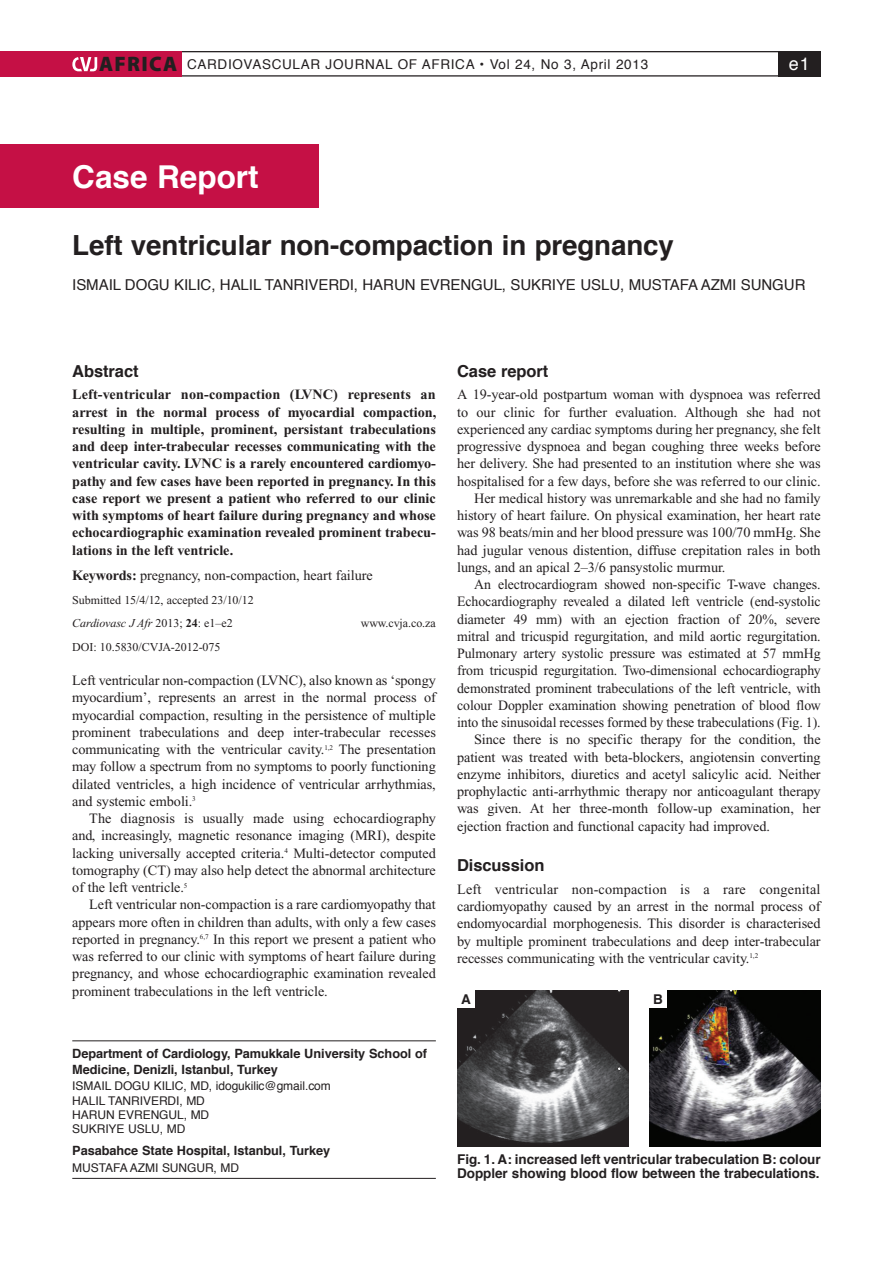
<style>
.page{position:relative;width:893px;height:1263px;background:#fff}
.page>*{position:absolute;margin:0;border:0;box-sizing:border-box;transform-origin:0 0}
.t1{font:700 31.5px "Helvetica";color:#fff}
.t2{font:700 27.75px "Helvetica";letter-spacing:-.005em;color:#231f20}
.t3{font:18px "Helvetica";color:#fff}
.t4{font:700 16.5px "Helvetica";letter-spacing:-.005em;color:#231f20}
.t5{font:15px "Helvetica";letter-spacing:-.005em;color:#231f20}
.t6{font:14.25px/17.2px "Times New Roman";letter-spacing:-.005em;color:#231f20;text-align:justify}
.t7{font:700 14.25px/17.2px "Times New Roman";letter-spacing:-.005em;color:#231f20;text-align:justify}
.t8{font:700 13.5px/13.5px "Helvetica";letter-spacing:-.005em;color:#231f20}
.t9{font:13.5px "Helvetica";letter-spacing:.05em;color:#231f20}
.t10{font:700 12.75px/15.8px "Helvetica";letter-spacing:-.005em;color:#231f20}
.t11{font:12px/14.2px "Helvetica";letter-spacing:-.005em;color:#231f20}
.t12{font:12px/23.5px "Times New Roman";letter-spacing:-.005em;color:#231f20}
.s1{font-family:"Myriad Pro";font-weight:900;font-size:21px}
.s2{font-weight:700}
.s3{font-style:italic}
</style>
<div class="page">
<div style="left:778px;top:51px;width:43px;height:26px;background:#231f20"></div>
<hr style="left:0;top:51px;width:821px;height:1px;background:#231f20">
<hr style="left:0;top:75px;width:821px;height:2px;background:#231f20">
<div style="left:0;top:51px;width:182px;height:26px;background:#c51045"></div>
<svg style="left:72px;top:57px;width:25px;height:14px"></svg>
<div style="left:0;top:145px;width:318px;height:63px;background:#c51045"></div>
<hr style="left:72px;top:1040px;width:364px;height:1px;background:#231f20">
<hr style="left:72px;top:1178px;width:364px;height:1px;background:#231f20">
<img style="left:457px;top:991px;width:171px;height:156px">
<img style="left:649px;top:991px;width:172px;height:156px">
<div style="left:649px;top:991px;width:17px;height:17px;background:#fff"></div>
<div style="left:457px;top:991px;width:17px;height:17px;background:#fff"></div>
<p class="t9" style="left:99px;top:54px;width:551px"><span class="s1">AFRICA</span> CARDIOVASCULAR JOURNAL OF AFRICA • Vol 24, No 3, April 2013</p>
<p class="t3" style="left:789px;top:50px;width:22px">e1</p>
<h1 class="t1" style="left:72px;top:152px;width:188px">Case Report</h1>
<h2 class="t2" style="left:72px;top:223px;width:603px">Left ventricular non-compaction in pregnancy</h2>
<p class="t5" style="left:72px;top:273px;width:735px">ISMAIL DOGU KILIC, HALIL TANRIVERDI, HARUN EVRENGUL, SUKRIYE USLU , MUSTAFA AZMI SUNGU R</p>
<p class="t4" style="left:72px;top:358px;width:68px">Abstract</p>
<p class="t7" style="left:72px;top:386px;width:366px">Left-ventricular non-compaction (LVNC) represents an arrest in the normal process of myocardial compaction, resulting in multiple, prominent, persistant trabeculations and deep inter-trabecular recesses communicating with the ventricular cavity. LVNC is a rarely encountered cardiomyo&shy;pathy and few cases have been reported in pregnancy. In this case report we present a patient who referred to our clinic with symptoms of heart failure during pregnancy and whose echocardiographic examination revealed prominent trabecu&shy;lations in the left ventricle.</p>
<p class="t6" style="left:72px;top:567px;width:302px"><span class="s2">Keywords:</span> pregnancy, non-compaction, heart failure</p>
<p class="t12" style="left:72px;top:588px;width:183px">Submitted 15/4/12, accepted 23/10/12<br><span class="s3">Cardiovasc J Afr</span> 2013; <span class="s2">24</span>: e1–e2</p>
<p class="t12" style="left:361px;top:612px;width:77px">www.cvja.co.za</p>
<p class="t12" style="left:72px;top:635px;width:150px">DOI: 10.5830/CVJA-2012-075</p>
<p class="t6" style="left:72px;top:672px;width:365px">Left ventricular non-compaction (LVNC), also known as ‘spongy myocardium’, represents an arrest in the normal process of myocardial compaction, resulting in the persistence of multiple prominent trabeculations and deep inter-trabecular recesses communicating with the ventricular cavity.<sup>1,2</sup> The presentation may follow a spectrum from no symptoms to poorly functioning dilated ventricles, a high incidence of ventricular arrhythmias, and systemic emboli.<sup>3</sup></p>
<p class="t6" style="left:72px;top:810px;width:365px;text-indent:17px">The diagnosis is usually made using echocardiography and, increasingly, magnetic resonance imaging (MRI), despite lacking universally accepted criteria.<sup>4</sup> Multi-detector computed tomography (CT) may also help detect the abnormal architecture of the left ventricle.<sup>5</sup></p>
<p class="t6" style="left:72px;top:896px;width:365px;text-indent:17px">Left ventricular non-compaction is a rare cardiomyopathy that appears more often in children than adults, with only a few cases reported in pregnancy.<sup>6,7</sup> In this report we present a patient who was referred to our clinic with symptoms of heart failure during pregnancy, and whose echocardiographic examination revealed prominent trabeculations in the left ventricle.</p>
<p class="t4" style="left:457px;top:358px;width:93px">Case report</p>
<p class="t6" style="left:457px;top:386px;width:365px">A 19-year-old postpartum woman with dyspnoea was referred</p>
<p class="t6" style="left:457px;top:403px;width:365px">to our clinic for further evaluation. Although she had not</p>
<p class="t6" style="left:457px;top:421px;width:365px">experienced any cardiac symptoms during her pregnancy, she felt</p>
<p class="t6" style="left:457px;top:438px;width:365px">progressive dyspnoea and began coughing three weeks before</p>
<p class="t6" style="left:457px;top:455px;width:365px">her delivery. She had presented to an institution where she was</p>
<p class="t6" style="left:457px;top:472px;width:365px">hospitalised for a few days, before she was referred to our clinic.</p>
<p class="t6" style="left:474px;top:490px;width:348px">Her medical history was unremarkable and she had no family</p>
<p class="t6" style="left:457px;top:507px;width:365px">history of heart failure. On physical examination, her heart rate</p>
<p class="t6" style="left:457px;top:524px;width:365px">was 98 beats/min and her blood pressure was 100/70 mmHg. She</p>
<p class="t6" style="left:457px;top:541px;width:365px">had jugular venous distention, diffuse crepitation rales in both</p>
<p class="t6" style="left:457px;top:559px;width:270px">lungs, and an apical 2–3/6 pansystolic murmur.</p>
<p class="t6" style="left:474px;top:576px;width:348px">An electrocardiogram showed non-specific T-wave changes.</p>
<p class="t6" style="left:457px;top:593px;width:365px">Echocardiography revealed a dilated left ventricle (end-systolic</p>
<p class="t6" style="left:457px;top:610px;width:365px">diameter 49 mm) with an ejection fraction of 20%, severe</p>
<p class="t6" style="left:457px;top:628px;width:365px">mitral and tricuspid regurgitation, and mild aortic regurgitation.</p>
<p class="t6" style="left:457px;top:645px;width:365px">Pulmonary artery systolic pressure was estimated at 57 mmHg</p>
<p class="t6" style="left:457px;top:662px;width:365px">from tricuspid regurgitation. Two-dimensional echocardiography</p>
<p class="t6" style="left:457px;top:679px;width:365px">demonstrated prominent trabeculations of the left ventricle, with</p>
<p class="t6" style="left:457px;top:697px;width:365px">colour Doppler examination showing penetration of blood flow</p>
<p class="t6" style="left:457px;top:714px;width:365px">into the sinusoidal recesses formed by these trabeculations (Fig. 1).</p>
<p class="t6" style="left:474px;top:731px;width:348px">Since there is no specific therapy for the condition, the</p>
<p class="t6" style="left:457px;top:748px;width:365px">patient was treated with beta-blockers, angiotensin converting</p>
<p class="t6" style="left:457px;top:766px;width:365px">enzyme inhibitors, diuretics and acetyl salicylic acid. Neither</p>
<p class="t6" style="left:457px;top:783px;width:365px">prophylactic anti-arrhythmic therapy nor anticoagulant therapy</p>
<p class="t6" style="left:457px;top:800px;width:365px">was given. At her three-month follow-up examination, her</p>
<p class="t6" style="left:457px;top:817px;width:314px">ejection fraction and functional capacity had improved.</p>
<p class="t4" style="left:457px;top:852px;width:89px">Discussion</p>
<p class="t6" style="left:457px;top:880px;width:365px">Left ventricular non-compaction is a rare congenital cardiomyopathy caused by an arrest in the normal process of endomyocardial morphogenesis. This disorder is characterised by multiple prominent trabeculations and deep inter-trabecular recesses communicating with the ventricular cavity.<sup>1,2</sup></p>
<p class="t8" style="left:461px;top:993px;width:11px">A</p>
<p class="t8" style="left:653px;top:993px;width:11px">B</p>
<p class="t10" style="left:72px;top:1046px;width:356px">Department of Cardiology, Pamukkale University School of<br>Medicine, Denizli, Istanbul, Turkey</p>
<p class="t11" style="left:72px;top:1079px;width:260px">ISMAIL DOGU KILIC, MD, idogukilic@gmail.com<br>HALIL TANRIVERDI, MD<br>HARUN EVRENGUL, MD<br>SUKRIYE USLU , MD</p>
<p class="t10" style="left:72px;top:1143px;width:259px">Pasabahce State Hospital, Istanbul, Turkey</p>
<p class="t11" style="left:72px;top:1161px;width:167px">MUSTAFA AZMI SUNGU R, MD</p>
<p class="t8" style="left:457px;top:1153px;width:365px">Fig. 1. A: increased left ventricular trabeculation B: colour<br>Doppler showing blood flow between the trabeculations.</p>
</div>
